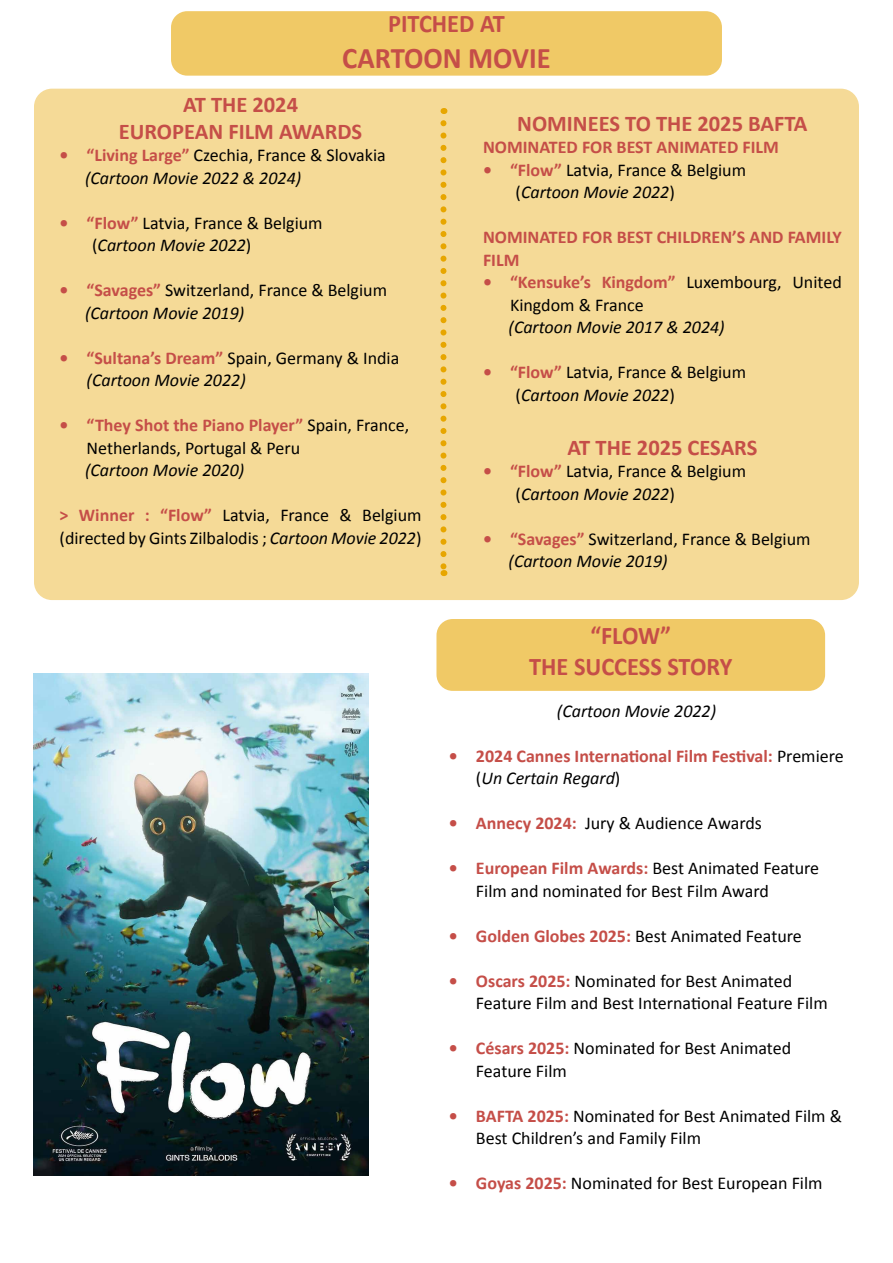
<style>
.page{position:relative;width:893px;height:1263px;background:#fff}
.page>*{position:absolute;margin:0;border:0;box-sizing:border-box;transform-origin:0 0}
.t1{font:700 30px "Calibri";color:#c54e48;scale:.95 1}
.t2{font:700 25.5px "Calibri";color:#c54e48;scale:.95 1}
.t3{font:700 22.5px "Calibri";color:#c54e48}
.t4{font:18px/22.5px "Calibri";color:#000}
.t5{font:italic 18px "Calibri";color:#000}
.t6{font:700 18px/22.5px "Calibri";color:#c54e48}
.s1{font-weight:700;color:#c54e48}
.s2{font-style:normal}
.s3{font-style:italic}
.s4{font-weight:400;color:#000}
.s5{font-weight:400;font-style:italic;color:#000}
</style>
<div class="page">
<img style="left:34px;top:673px;width:334px;height:503px">
<div style="left:34px;top:89px;width:825px;height:511px;background:#f5da97;border-radius:18px"></div>
<div style="left:171px;top:11px;width:551px;height:65px;background:#f0c966;border-radius:16px"></div>
<svg style="left:440px;top:123px;width:6px;height:453px"></svg>
<div style="left:436px;top:619px;width:389px;height:72px;background:#f0c966;border-radius:16px"></div>
<p class="t2" style="left:388px;top:8px;width:124px">PITCHED AT</p>
<p class="t1" style="left:342px;top:39px;width:221px">CARTOON MOVIE</p>
<p class="t3" style="left:183px;top:90px;width:117px">AT THE 2024</p>
<p class="t3" style="left:119px;top:117px;width:245px">EUROPEAN FILM AWARDS</p>
<p class="t4" style="left:60px;top:144px;width:328px"><span class="s1">• “Living Large”</span> Czechia, France &amp; Slovakia</p>
<p class="t5" style="left:85px;top:166px;width:218px">(Cartoon Movie 2022 &amp; 2024)</p>
<p class="t4" style="left:60px;top:212px;width:265px"><span class="s1">• “Flow”</span> Latvia, France &amp; Belgium</p>
<p class="t5" style="left:92px;top:233px;width:161px"><span class="s2">(</span>Cartoon Movie 2022<span class="s2">)</span></p>
<p class="t4" style="left:60px;top:279px;width:329px"><span class="s1">• “Savages”</span> Switzerland, France &amp; Belgium</p>
<p class="t5" style="left:85px;top:301px;width:161px">(Cartoon Movie 2019)</p>
<p class="t4" style="left:87px;top:347px;width:314px;text-indent:-27px"><span class="s1">• “Sultana’s Dream”</span> Spain, Germany &amp; India <span class="s3">(Cartoon Movie 2022)</span></p>
<p class="t4" style="left:87px;top:414px;width:324px;text-indent:-27px"><span class="s1">• “They Shot the Piano Player”</span> Spain, France,<br>Netherlands, Portugal &amp; Peru</p>
<p class="t5" style="left:85px;top:458px;width:161px">(Cartoon Movie 2020)</p>
<p class="t4" style="left:60px;top:504px;width:363px"><span class="s1">&gt; Winner : “Flow”</span> Latvia, France &amp; Belgium (directed by Gints Zilbalodis ; <span class="s3">Cartoon Movie 2022</span>)</p>
<p class="t3" style="left:517px;top:109px;width:292px">NOMINEES TO THE 2025 BAFTA</p>
<p class="t6" style="left:483px;top:136px;width:297px">NOMINATED FOR BEST ANIMATED FILM</p>
<p class="t4" style="left:483px;top:158px;width:265px"><span class="s1">• “Flow”</span> Latvia, France &amp; Belgium</p>
<p class="t5" style="left:516px;top:180px;width:161px"><span class="s2">(</span>Cartoon Movie 2022<span class="s2">)</span></p>
<p class="t6" style="left:483px;top:226px;width:360px">NOMINATED FOR BEST CHILDREN’S AND FAMILY<br>FILM</p>
<p class="t4" style="left:510px;top:271px;width:333px;text-indent:-27px"><span class="s1">• “Kensuke’s Kingdom”</span> Luxembourg, United<br>Kingdom &amp; France</p>
<p class="t5" style="left:508px;top:315px;width:218px">(Cartoon Movie 2017 &amp; 2024)</p>
<p class="t4" style="left:483px;top:361px;width:265px"><span class="s1">• “Flow”</span> Latvia, France &amp; Belgium</p>
<p class="t5" style="left:516px;top:382px;width:161px"><span class="s2">(</span>Cartoon Movie 2022<span class="s2">)</span></p>
<p class="t3" style="left:567px;top:433px;width:191px">AT THE 2025 CESARS</p>
<p class="t4" style="left:483px;top:460px;width:265px"><span class="s1">• “Flow”</span> Latvia, France &amp; Belgium</p>
<p class="t5" style="left:516px;top:481px;width:161px"><span class="s2">(</span>Cartoon Movie 2022<span class="s2">)</span></p>
<p class="t4" style="left:483px;top:527px;width:329px"><span class="s1">• “Savages”</span> Switzerland, France &amp; Belgium</p>
<p class="t5" style="left:508px;top:549px;width:161px">(Cartoon Movie 2019)</p>
<p class="t2" style="left:590px;top:619px;width:86px">“FLOW”</p>
<p class="t2" style="left:529px;top:650px;width:215px">THE SUCCESS STORY</p>
<p class="t5" style="left:557px;top:698px;width:161px">(Cartoon Movie 2022)</p>
<p class="t6" style="left:476px;top:744px;width:369px;text-indent:-27px">• 2024 Cannes International Film Festival: <span class="s4">Premiere (</span><span class="s5">Un Certain Regard</span><span class="s4">)</span></p>
<p class="t4" style="left:449px;top:812px;width:314px"><span class="s1">• Annecy 2024:</span> Jury &amp; Audience Awards</p>
<p class="t4" style="left:476px;top:857px;width:345px;text-indent:-27px"><span class="s1">• European Film Awards:</span> Best Animated Feature<br>Film and nominated for Best Film Award</p>
<p class="t4" style="left:449px;top:924px;width:354px"><span class="s1">• Golden Globes 2025:</span> Best Animated Feature</p>
<p class="t4" style="left:476px;top:969px;width:353px;text-indent:-27px"><span class="s1">• Oscars 2025:</span> Nominated for Best Animated<br>Feature Film and Best International Feature Film</p>
<p class="t4" style="left:476px;top:1037px;width:317px;text-indent:-27px"><span class="s1">• Césars 2025:</span> Nominated for Best Animated<br>Feature Film</p>
<p class="t4" style="left:476px;top:1104px;width:367px;text-indent:-27px"><span class="s1">• BAFTA 2025:</span> Nominated for Best Animated Film &amp;<br>Best Children’s and Family Film</p>
<p class="t4" style="left:449px;top:1172px;width:375px"><span class="s1">• Goyas 2025:</span> Nominated for Best European Film</p>
</div>
